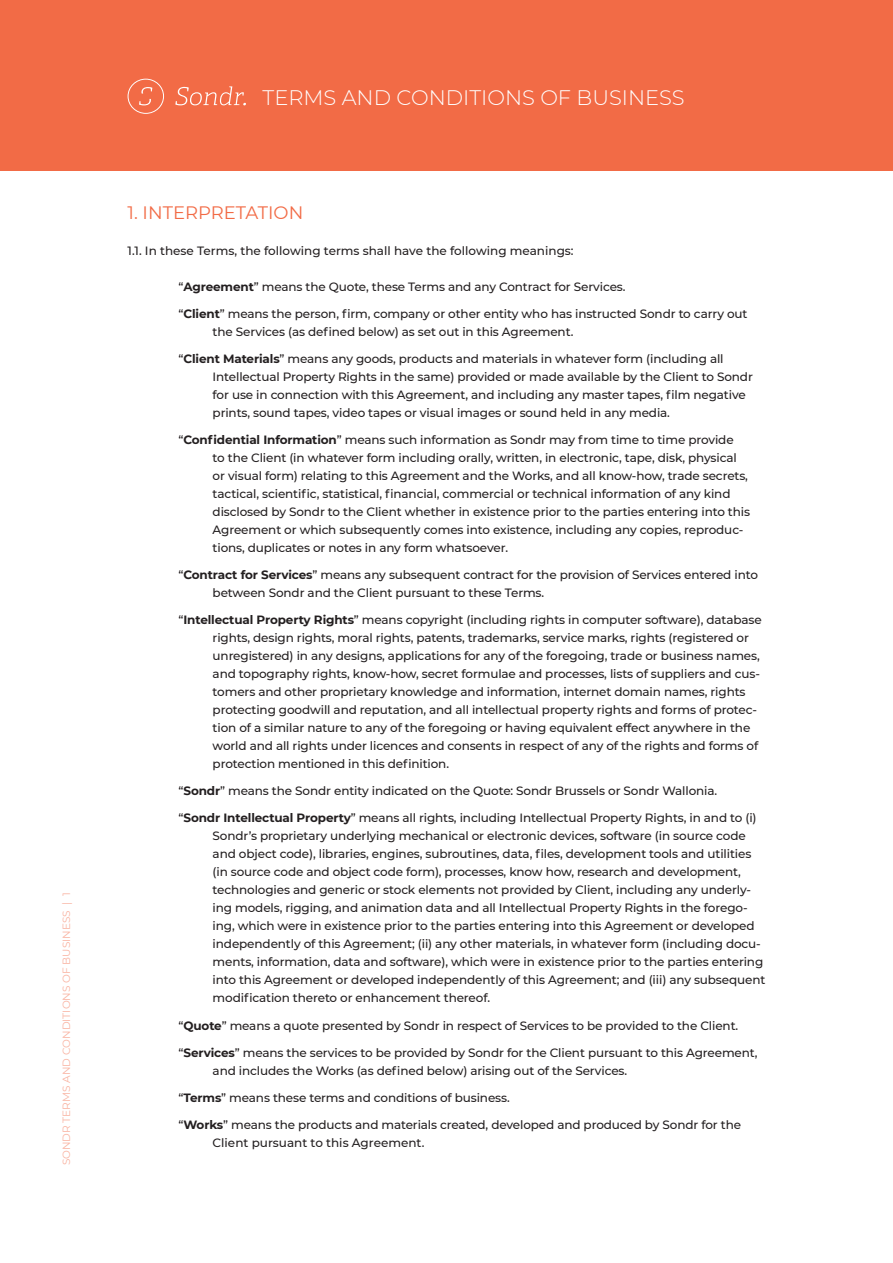
<style>
.page{position:relative;width:893px;height:1263px;background:#fff}
.page>*{position:absolute;margin:0;border:0;box-sizing:border-box;transform-origin:0 0}
.t1{font:300 21px "Montserrat";color:#fff}
.Title_1{font:18px "Montserrat";color:#f26b46}
.Title_1_1_1{font:500 12px/18px "Montserrat";letter-spacing:-.01em;color:#231f20}
.Title_1_1{font:500 12px "Montserrat";color:#231f20}
.t2{font:10.5px "Montserrat";color:#f9b2a0}
.s1{font-weight:700}
</style>
<div class="page">
<div style="left:0;top:0;width:893px;height:171px;background:#f26b46"></div>
<svg style="left:175px;top:86px;width:71px;height:19px"></svg>
<svg style="left:128px;top:79px;width:36px;height:35px"></svg>
<p class="t2" style="left:59px;top:1165px;width:274px;rotate:-90deg">SONDR TERMS AND CONDITIONS OF BUSINESS | 1</p>
<p class="t1" style="left:263px;top:84px;width:424px">TERMS AND CONDITIONS OF BUSINESS</p>
<p class="Title_1" style="left:128px;top:201px;width:177px">1. INTERPRETATION</p>
<p class="Title_1_1" style="left:128px;top:243px;width:448px">1.1. In these Terms, the following terms shall have the following meanings:</p>
<p class="Title_1_1_1" style="left:179px;top:278px;width:448px">“<span class="s1">Agreement</span>” means the Quote, these Terms and any Contract for Services.</p>
<p class="Title_1_1_1" style="left:213px;top:305px;width:536px;text-indent:-34px">“<span class="s1">Client</span>” means the person, firm, company or other entity who has instructed Sondr to carry out the Services (as defined below) as set out in this Agreement.</p>
<p class="Title_1_1_1" style="left:213px;top:350px;width:542px;text-indent:-34px">“<span class="s1">Client Materials</span>” means any goods, products and materials in whatever form (including all Intellectual Property Rights in the same) provided or made available by the Client to Sondr for use in connection with this Agreement, and including any master tapes, film negative prints, sound tapes, video tapes or visual images or sound held in any media.</p>
<p class="Title_1_1_1" style="left:213px;top:431px;width:539px;text-indent:-34px">“<span class="s1">Confidential Information</span>” means such information as Sondr may from time to time provide<br>to the Client (in whatever form including orally, written, in electronic, tape, disk, physical or visual form) relating to this Agreement and the Works, and all know-how, trade secrets, tactical, scientific, statistical, financial, commercial or technical information of any kind disclosed by Sondr to the Client whether in existence prior to the parties entering into this Agreement or which subsequently comes into existence, including any copies, reproduc&shy;tions, duplicates or notes in any form whatsoever.</p>
<p class="Title_1_1_1" style="left:213px;top:566px;width:547px;text-indent:-34px">“<span class="s1">Contract for Services</span>” means any subsequent contract for the provision of Services entered into between Sondr and the Client pursuant to these Terms.</p>
<p class="Title_1_1_1" style="left:213px;top:611px;width:551px;text-indent:-34px">“<span class="s1">Intellectual Property Rights</span>” means copyright (including rights in computer software), database rights, design rights, moral rights, patents, trademarks, service marks, rights (registered or unregistered) in any designs, applications for any of the foregoing, trade or business names, and topography rights, know-how, secret formulae and processes, lists of suppliers and cus&shy;tomers and other proprietary knowledge and information, internet domain names, rights protecting goodwill and reputation, and all intellectual property rights and forms of protec&shy;tion of a similar nature to any of the foregoing or having equivalent effect anywhere in the world and all rights under licences and consents in respect of any of the rights and forms of protection mentioned in this definition.</p>
<p class="Title_1_1_1" style="left:179px;top:782px;width:540px">“<span class="s1">Sondr</span>” means the Sondr entity indicated on the Quote: Sondr Brussels or Sondr Wallonia.</p>
<p class="Title_1_1_1" style="left:213px;top:809px;width:554px;text-indent:-34px">“<span class="s1">Sondr Intellectual Property</span>” means all rights, including Intellectual Property Rights, in and to (i)<br>Sondr’s proprietary underlying mechanical or electronic devices, software (in source code and object code), libraries, engines, subroutines, data, files, development tools and utilities (in source code and object code form), processes, know how, research and development, technologies and generic or stock elements not provided by Client, including any underly&shy;ing models, rigging, and animation data and all Intellectual Property Rights in the forego&shy;ing, which were in existence prior to the parties entering into this Agreement or developed independently of this Agreement; (ii) any other materials, in whatever form (including docu&shy;ments, information, data and software), which were in existence prior to the parties entering into this Agreement or developed independently of this Agreement; and (iii) any subsequent modification thereto or enhancement thereof.</p>
<p class="Title_1_1_1" style="left:179px;top:1016px;width:561px">“<span class="s1">Quote</span>” means a quote presented by Sondr in respect of Services to be provided to the Client.</p>
<p class="Title_1_1_1" style="left:213px;top:1043px;width:546px;text-indent:-34px">“<span class="s1">Services</span>” means the services to be provided by Sondr for the Client pursuant to this Agreement, and includes the Works (as defined below) arising out of the Services.</p>
<p class="Title_1_1_1" style="left:179px;top:1088px;width:333px">“<span class="s1">Terms</span>” means these terms and conditions of business.</p>
<p class="Title_1_1_1" style="left:213px;top:1115px;width:530px;text-indent:-34px">“<span class="s1">Works</span>” means the products and materials created, developed and produced by Sondr for the<br>Client pursuant to this Agreement.</p>
</div>
